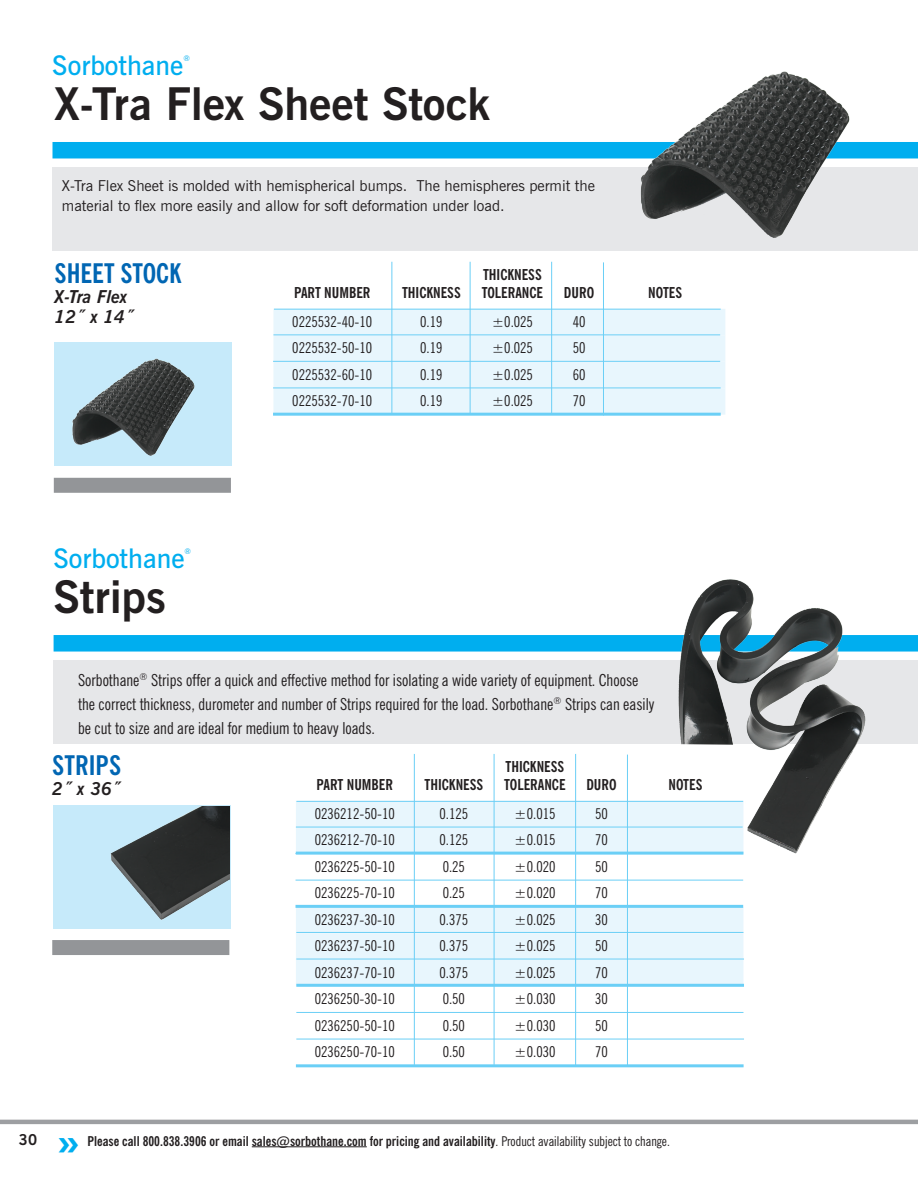
<style>
.page{position:relative;width:918px;height:1188px;background:#fff}
.page>*{position:absolute;margin:0;border:0;box-sizing:border-box;transform-origin:0 0}
.t1{font:700 45px "News Gothic BT";color:#231f20}
.t2{font:700 45px "News Gothic BT";color:#00aeef}
.t3{font:600 27px "News Gothic BT";color:#00aeef}
.t4{font:700 condensed 27px "News Gothic BT";color:#0166b3}
.t5{font:italic 700 17.85px "News Gothic BT";color:#231f20}
.t6{font:condensed 16.5px/24px "News Gothic BT";color:#231f20}
.t7{font:condensed 15px "News Gothic BT";color:#231f20}
.t8{font:15px/19.5px "News Gothic BT";color:#231f20}
.t9{font:700 condensed 15px "News Gothic BT";color:#231f20}
.t10{font:700 15px "News Gothic BT";color:#231f20}
.t11{font:700 condensed 13.5px "News Gothic BT";color:#231f20}
.t12{font:7.8px "News Gothic BT";color:#00aeef}
.s1{font-weight:400}
</style>
<div class="page">
<hr style="left:0;top:1120px;width:918px;height:4px;background:#9d9fa2">
<hr style="left:252px;top:1146px;width:115px;height:1px;background:#231f20">
<div style="left:53px;top:168px;width:865px;height:83px;background:#e6e7e9"></div>
<div style="left:52px;top:142px;width:866px;height:16px;background:#00aeef"></div>
<div style="left:273px;top:309px;width:452px;height:106px;background:#e8f6fd"></div>
<hr style="left:392px;top:262px;width:1px;height:152px;background:#6bcff6">
<hr style="left:274px;top:309px;width:447px;height:1px;background:#6bcff6">
<hr style="left:273px;top:335px;width:447px;height:1px;background:#6bcff6">
<hr style="left:470px;top:262px;width:1px;height:152px;background:#6bcff6">
<hr style="left:551px;top:262px;width:1px;height:152px;background:#6bcff6">
<hr style="left:603px;top:262px;width:1px;height:153px;background:#6bcff6">
<hr style="left:273px;top:361px;width:447px;height:1px;background:#6bcff6">
<hr style="left:273px;top:388px;width:448px;height:1px;background:#6bcff6">
<hr style="left:273px;top:413px;width:448px;height:3px;background:#6bcff6">
<div style="left:54px;top:343px;width:177px;height:123px;background:#c6eafa"></div>
<div style="left:54px;top:478px;width:177px;height:15px;background:#939598"></div>
<img style="left:66px;top:342px;width:133px;height:114px">
<img style="left:629px;top:71px;width:228px;height:167px">
<div style="left:54px;top:661px;width:864px;height:83px;background:#e6e7e9"></div>
<div style="left:54px;top:635px;width:864px;height:17px;background:#00aeef"></div>
<div style="left:53px;top:805px;width:177px;height:123px;background:#c6eafa"></div>
<div style="left:52px;top:940px;width:177px;height:15px;background:#939598"></div>
<img style="left:110px;top:806px;width:119px;height:114px">
<img style="left:652px;top:579px;width:223px;height:276px">
<svg style="left:296px;top:802px;width:447px;height:182px;fill:#e8f6fd"></svg>
<div style="left:296px;top:828px;width:447px;height:24px;background:#e8f6fd"></div>
<svg style="left:296px;top:881px;width:447px;height:24px"></svg>
<div style="left:296px;top:933px;width:447px;height:26px;background:#e8f6fd"></div>
<hr style="left:414px;top:754px;width:1px;height:311px;background:#6bcff6">
<hr style="left:296px;top:801px;width:447px;height:1px;background:#6bcff6">
<hr style="left:296px;top:827px;width:447px;height:1px;background:#6bcff6">
<hr style="left:494px;top:754px;width:1px;height:311px;background:#6bcff6">
<hr style="left:575px;top:754px;width:1px;height:312px;background:#6bcff6">
<hr style="left:627px;top:755px;width:1px;height:311px;background:#6bcff6">
<hr style="left:296px;top:880px;width:447px;height:1px;background:#6bcff6">
<hr style="left:296px;top:905px;width:447px;height:3px;background:#6bcff6">
<hr style="left:296px;top:932px;width:447px;height:1px;background:#6bcff6">
<hr style="left:296px;top:959px;width:448px;height:1px;background:#6bcff6">
<hr style="left:296px;top:984px;width:448px;height:3px;background:#6bcff6">
<hr style="left:296px;top:1012px;width:447px;height:1px;background:#6bcff6">
<hr style="left:296px;top:1039px;width:448px;height:1px;background:#6bcff6">
<hr style="left:296px;top:852px;width:447px;height:3px;background:#6bcff6">
<hr style="left:296px;top:1064px;width:448px;height:3px;background:#6bcff6">
<p class="t3" style="left:52px;top:49px;width:133px">Sorbothane</p>
<p class="t12" style="left:183px;top:53px;width:8px">®</p>
<p class="t1" style="left:54px;top:76px;width:438px">X-Tra Flex Sheet Stock</p>
<p class="t8" style="left:62px;top:176px;width:535px">X-Tra Flex Sheet is molded with hemispherical bumps. The hemispheres permit the material to flex more easily and allow for soft deformation under load.</p>
<p class="t4" style="left:55px;top:256px;width:128px">SHEET STOCK</p>
<p class="t5" style="left:55px;top:286px;width:74px">X-Tra Flex</p>
<p class="t5" style="left:55px;top:306px;width:81px">12˝ x 14˝</p>
<p class="t3" style="left:53px;top:542px;width:133px">Sorbothane</p>
<p class="t12" style="left:185px;top:546px;width:8px">®</p>
<p class="t1" style="left:54px;top:569px;width:114px">Strips</p>
<p class="t9" style="left:294px;top:283px;width:78px">PART NUMBER</p>
<p class="t9" style="left:402px;top:283px;width:60px">THICKNESS</p>
<p class="t9" style="left:483px;top:265px;width:60px">THICKNESS</p>
<p class="t9" style="left:482px;top:283px;width:63px">TOLERANCE</p>
<p class="t9" style="left:564px;top:283px;width:32px">DURO</p>
<p class="t9" style="left:648px;top:283px;width:35px">NOTES</p>
<p class="t7" style="left:292px;top:312px;width:81px">0225532-40-10</p>
<p class="t7" style="left:420px;top:312px;width:24px">0.19</p>
<p class="t7" style="left:492px;top:312px;width:43px">±0.025</p>
<p class="t7" style="left:573px;top:312px;width:14px">40</p>
<p class="t7" style="left:292px;top:339px;width:81px">0225532-50-10</p>
<p class="t7" style="left:420px;top:339px;width:24px">0.19</p>
<p class="t7" style="left:492px;top:339px;width:43px">±0.025</p>
<p class="t7" style="left:573px;top:339px;width:14px">50</p>
<p class="t7" style="left:292px;top:365px;width:81px">0225532-60-10</p>
<p class="t7" style="left:420px;top:365px;width:24px">0.19</p>
<p class="t7" style="left:492px;top:365px;width:43px">±0.025</p>
<p class="t7" style="left:573px;top:365px;width:14px">60</p>
<p class="t7" style="left:292px;top:392px;width:81px">0225532-70-10</p>
<p class="t7" style="left:420px;top:392px;width:24px">0.19</p>
<p class="t7" style="left:492px;top:392px;width:43px">±0.025</p>
<p class="t7" style="left:573px;top:392px;width:14px">70</p>
<p class="t6" style="left:78px;top:668px;width:578px">Sorbothane<sup>®</sup> Strips offer a quick and effective method for isolating a wide variety of equipment. Choose the correct thickness, durometer and number of Strips required for the load. Sorbothane<sup>®</sup> Strips can easily be cut to size and are ideal for medium to heavy loads.</p>
<p class="t4" style="left:52px;top:748px;width:70px">STRIPS</p>
<p class="t5" style="left:52px;top:778px;width:70px">2˝ x 36˝</p>
<p class="t9" style="left:317px;top:775px;width:78px">PART NUMBER</p>
<p class="t9" style="left:424px;top:775px;width:60px">THICKNESS</p>
<p class="t9" style="left:505px;top:757px;width:60px">THICKNESS</p>
<p class="t9" style="left:504px;top:775px;width:63px">TOLERANCE</p>
<p class="t9" style="left:586px;top:775px;width:32px">DURO</p>
<p class="t9" style="left:668px;top:775px;width:35px">NOTES</p>
<p class="t7" style="left:315px;top:805px;width:81px">0236212-50-10</p>
<p class="t7" style="left:440px;top:805px;width:30px">0.125</p>
<p class="t7" style="left:514px;top:805px;width:43px">±0.015</p>
<p class="t7" style="left:595px;top:805px;width:14px">50</p>
<p class="t7" style="left:315px;top:831px;width:81px">0236212-70-10</p>
<p class="t7" style="left:440px;top:831px;width:30px">0.125</p>
<p class="t7" style="left:514px;top:831px;width:43px">±0.015</p>
<p class="t7" style="left:595px;top:831px;width:14px">70</p>
<p class="t7" style="left:315px;top:857px;width:81px">0236225-50-10</p>
<p class="t7" style="left:443px;top:857px;width:24px">0.25</p>
<p class="t7" style="left:514px;top:857px;width:43px">±0.020</p>
<p class="t7" style="left:595px;top:857px;width:14px">50</p>
<p class="t7" style="left:315px;top:884px;width:81px">0236225-70-10</p>
<p class="t7" style="left:443px;top:884px;width:24px">0.25</p>
<p class="t7" style="left:514px;top:884px;width:43px">±0.020</p>
<p class="t7" style="left:595px;top:884px;width:14px">70</p>
<p class="t7" style="left:315px;top:910px;width:81px">0236237-30-10</p>
<p class="t7" style="left:440px;top:910px;width:30px">0.375</p>
<p class="t7" style="left:514px;top:910px;width:43px">±0.025</p>
<p class="t7" style="left:595px;top:910px;width:14px">30</p>
<p class="t7" style="left:315px;top:937px;width:81px">0236237-50-10</p>
<p class="t7" style="left:440px;top:937px;width:30px">0.375</p>
<p class="t7" style="left:514px;top:937px;width:43px">±0.025</p>
<p class="t7" style="left:595px;top:937px;width:14px">50</p>
<p class="t7" style="left:315px;top:963px;width:81px">0236237-70-10</p>
<p class="t7" style="left:440px;top:963px;width:30px">0.375</p>
<p class="t7" style="left:514px;top:963px;width:43px">±0.025</p>
<p class="t7" style="left:595px;top:963px;width:14px">70</p>
<p class="t7" style="left:315px;top:990px;width:81px">0236250-30-10</p>
<p class="t7" style="left:443px;top:990px;width:24px">0.50</p>
<p class="t7" style="left:514px;top:990px;width:43px">±0.030</p>
<p class="t7" style="left:595px;top:990px;width:14px">30</p>
<p class="t7" style="left:315px;top:1016px;width:81px">0236250-50-10</p>
<p class="t7" style="left:443px;top:1016px;width:24px">0.50</p>
<p class="t7" style="left:514px;top:1016px;width:43px">±0.030</p>
<p class="t7" style="left:595px;top:1016px;width:14px">50</p>
<p class="t7" style="left:315px;top:1043px;width:81px">0236250-70-10</p>
<p class="t7" style="left:443px;top:1043px;width:24px">0.50</p>
<p class="t7" style="left:514px;top:1043px;width:43px">±0.030</p>
<p class="t7" style="left:595px;top:1043px;width:14px">70</p>
<p class="t10" style="left:19px;top:1131px;width:20px">30</p>
<p class="t2" style="left:56px;top:1114px;width:26px">»</p>
<p class="t11" style="left:87px;top:1133px;width:584px">Please call 800.838.3906 or email sales@sorbothane.com for pricing and availability<span class="s1">. Product availability subject to change.</span></p>
</div>
